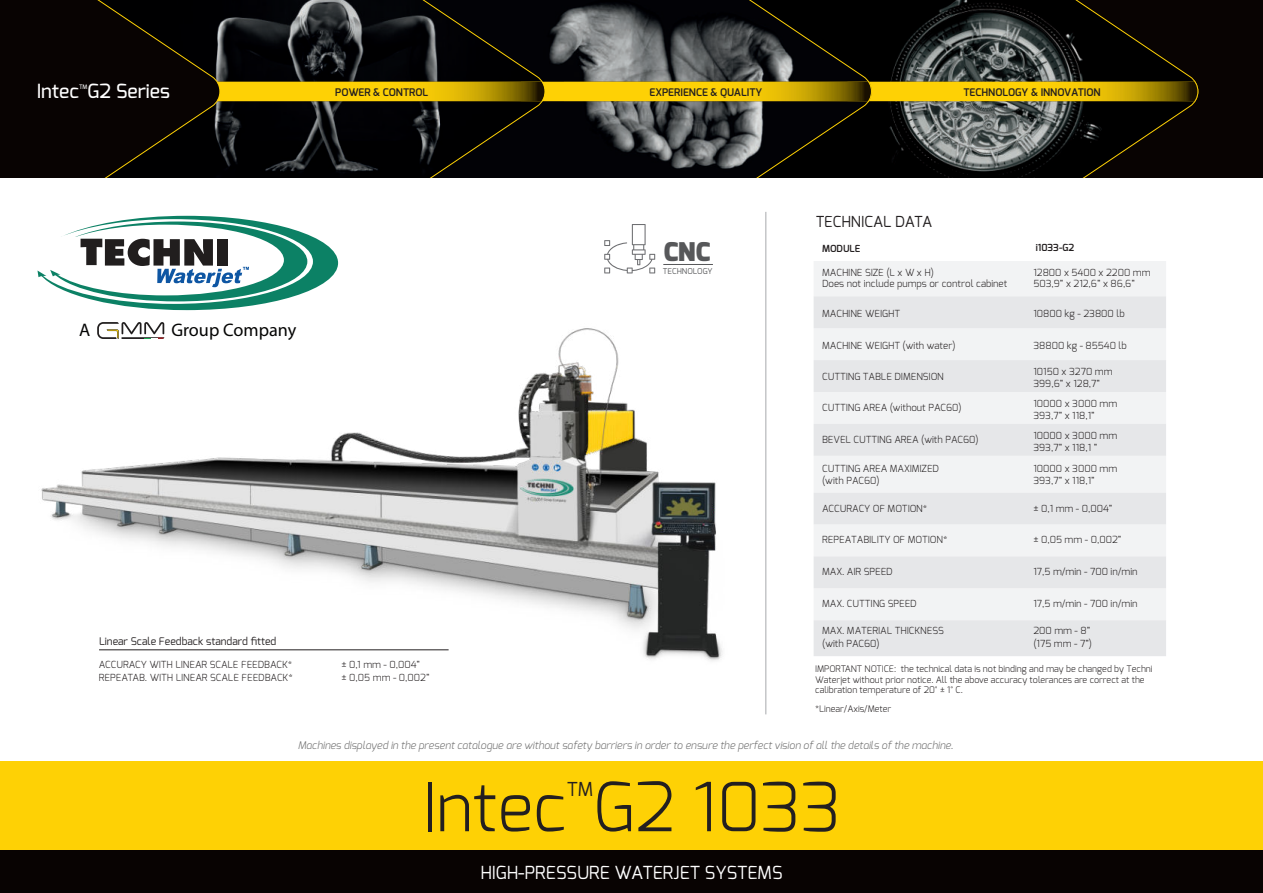
<style>
.page{position:relative;width:1263px;height:893px;background:#fff}
.page>*{position:absolute;margin:0;border:0;box-sizing:border-box;transform-origin:0 0}
.t1{font:300 67.5px "Exo";color:#231f20}
.t2{font:900 25.8px "Exo";color:#57585a}
.t3{font:500 19.5px "Exo";color:#fff}
.t4{font:19.2px "Exo";color:#231f20}
.t5{font:18.15px "Myriad Pro";color:#050504}
.t6{font:18px "Exo";color:#fff}
.t7{font:15.15px "Exo";color:#231f20}
.t8{font:italic 300 10.5px "Exo";color:#6d6d6d}
.t9{font:600 10.5px "Exo";color:#231f20}
.t10{font:10.5px "Exo";color:#231f20}
.t11{font:300 9.75px/11.7px "Exo";color:#231f20}
.t12{font:600 9.75px "Exo";color:#231f20}
.t13{font:300 9px/10.8px "Exo";color:#231f20}
.t14{font:8.1px "Exo";color:#57585a}
.t15{font:500 6.15px "Exo";color:#fff}
</style>
<div class="page">
<div style="left:0;top:0;width:1263px;height:179px;background:#080302"></div>
<img style="left:872px;top:0;width:116px;height:179px">
<img style="left:546px;top:4px;width:115px;height:175px">
<svg style="left:661px;top:0;width:211px;height:179px"></svg>
<svg style="left:988px;top:0;width:211px;height:179px"></svg>
<img style="left:221px;top:0;width:114px;height:179px">
<svg style="left:221px;top:82px;width:977px;height:19px;background:#e4bb04"></svg>
<svg style="left:10px;top:0;width:211px;height:179px"></svg>
<svg style="left:335px;top:0;width:211px;height:179px"></svg>
<img style="left:41px;top:310px;width:682px;height:351px">
<div style="left:814px;top:261px;width:352px;height:35px;background:#f2f3f4"></div>
<svg style="left:814px;top:296px;width:352px;height:360px;fill:#e6e7e9"></svg>
<hr style="left:765px;top:212px;width:1px;height:502px;background:#a8a9ad">
<hr style="left:99px;top:650px;width:350px;height:1px;background:#231f20">
<hr style="left:663px;top:264px;width:50px;height:1px;background:#57585a">
<svg style="left:604px;top:224px;width:51px;height:49px"></svg>
<svg style="left:38px;top:216px;width:300px;height:94px"></svg>
<svg style="left:97px;top:322px;width:67px;height:17px"></svg>
<div style="left:0;top:849px;width:1263px;height:44px;background:#080302"></div>
<div style="left:0;top:761px;width:1263px;height:89px;background:#fed105"></div>
<h3 class="t3" style="left:37px;top:80px;width:135px">Intec G2 Series</h3>
<p class="t9" style="left:335px;top:88px;width:95px">POWER &amp; CONTROL</p>
<p class="t9" style="left:649px;top:88px;width:114px">EXPERIENCE &amp; QUALITY</p>
<p class="t9" style="left:963px;top:88px;width:138px">TECHNOLOGY &amp; INNOVATION</p>
<p class="t15" style="left:79px;top:83px;width:10px">TM</p>
<h3 class="t5" style="left:79px;top:323px;width:13px">A</h3>
<h3 class="t5" style="left:171px;top:323px;width:126px">Group Company</h3>
<h2 class="t2" style="left:664px;top:237px;width:48px">CNC</h2>
<p class="t14" style="left:663px;top:267px;width:51px">TECHNOLOGY</p>
<h3 class="t7" style="left:816px;top:214px;width:118px">TECHNICAL DATA</h3>
<p class="t12" style="left:822px;top:244px;width:40px">MODULE</p>
<p class="t11" style="left:822px;top:279px;width:187px">Does not include pumps or control cabinet</p>
<p class="t11" style="left:822px;top:308px;width:79px">MACHINE WEIGHT</p>
<p class="t11" style="left:822px;top:340px;width:135px">MACHINE WEIGHT (with water)</p>
<p class="t11" style="left:822px;top:371px;width:123px">CUTTING TABLE DIMENSION</p>
<p class="t11" style="left:822px;top:403px;width:141px">CUTTING AREA (without PAC60)</p>
<p class="t11" style="left:822px;top:435px;width:158px">BEVEL CUTTING AREA (with PAC60)</p>
<p class="t11" style="left:822px;top:463px;width:118px">CUTTING AREA MAXIMIZED (with PAC60)</p>
<p class="t11" style="left:822px;top:503px;width:107px">ACCURACY OF MOTION*</p>
<p class="t11" style="left:822px;top:535px;width:127px">REPEATABILITY OF MOTION*</p>
<p class="t11" style="left:822px;top:267px;width:113px">MACHINE SIZE (L x W x H)</p>
<p class="t12" style="left:1036px;top:244px;width:40px">i1033-G2</p>
<p class="t11" style="left:1033px;top:267px;width:119px">12800 x 5400 x 2200 mm<br>503,9” x 212,6” x 86,6”</p>
<p class="t11" style="left:1033px;top:308px;width:93px">10800 kg - 23800 lb</p>
<p class="t11" style="left:1033px;top:340px;width:95px">38800 kg - 85540 lb</p>
<p class="t11" style="left:1033px;top:366px;width:81px">10150 x 3270 mm<br>399,6” x 128,7”</p>
<p class="t11" style="left:1033px;top:398px;width:85px">10000 x 3000 mm<br>393,7” x 118,1”</p>
<p class="t11" style="left:1033px;top:430px;width:85px">10000 x 3000 mm<br>393,7” x 118,1 ”</p>
<p class="t11" style="left:1033px;top:463px;width:85px">10000 x 3000 mm<br>393,7” x 118,1”</p>
<p class="t11" style="left:1033px;top:503px;width:81px">± 0,1 mm - 0,004”</p>
<p class="t11" style="left:1033px;top:535px;width:90px">± 0,05 mm - 0,002”</p>
<p class="t11" style="left:1033px;top:566px;width:106px">17,5 m/min - 700 in/min</p>
<p class="t11" style="left:1033px;top:598px;width:106px">17,5 m/min - 700 in/min</p>
<p class="t11" style="left:1033px;top:624px;width:60px;line-height:13px">200 mm - 8” (175 mm - 7”)</p>
<p class="t11" style="left:822px;top:566px;width:72px">MAX. AIR SPEED</p>
<p class="t11" style="left:822px;top:598px;width:96px">MAX. CUTTING SPEED</p>
<p class="t11" style="left:822px;top:625px;width:123px">MAX. MATERIAL THICKNESS</p>
<p class="t10" style="left:99px;top:636px;width:179px">Linear Scale Feedback standard fitted</p>
<p class="t11" style="left:99px;top:659px;width:195px">ACCURACY WITH LINEAR SCALE FEEDBACK*</p>
<p class="t11" style="left:342px;top:659px;width:80px">± 0,1 mm - 0,004”</p>
<p class="t11" style="left:99px;top:672px;width:195px">REPEATAB. WITH LINEAR SCALE FEEDBACK*</p>
<p class="t11" style="left:342px;top:672px;width:90px">± 0,05 mm - 0,002”</p>
<p class="t13" style="left:815px;top:664px;width:339px">IMPORTANT NOTICE: the technical data is not binding and may be changed by Techni<br>Waterjet without prior notice. All the above accuracy tolerances are correct at the calibration temperature of 20° ± 1° C.</p>
<p class="t11" style="left:822px;top:638px;width:59px">(with PAC60)</p>
<p class="t13" style="left:815px;top:704px;width:78px">*Linear/Axis/Meter</p>
<p class="t8" style="left:298px;top:740px;width:657px">Machines displayed in the present catalogue are without safety barriers in order to ensure the perfect vision of all the details of the machine.</p>
<h1 class="t1" style="left:422px;top:773px;width:421px">Intec G2 1033</h1>
<h3 class="t4" style="left:567px;top:780px;width:28px">TM</h3>
<h3 class="t6" style="left:480px;top:863px;width:304px">HIGH-PRESSURE WATERJET SYSTEMS</h3>
</div>
